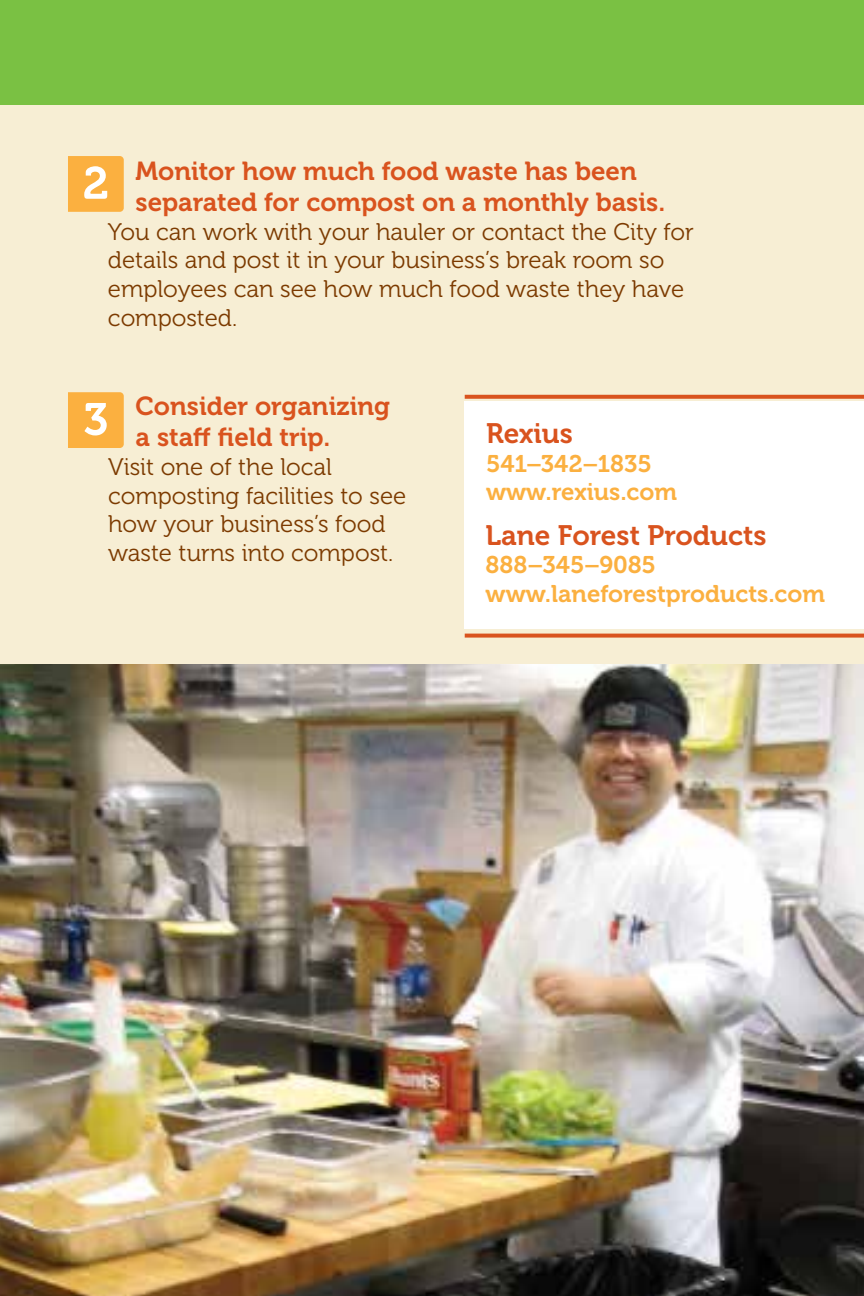
<style>
.page{position:relative;width:864px;height:1296px;background:#fff}
.page>*{position:absolute;margin:0;border:0;box-sizing:border-box;transform-origin:0 0}
.t1{font:28px "Museo 700";color:#d9531e}
.t2{font:26px/31.2px "Museo 700";color:#d9531e}
.t3{font:24px/28.8px "Museo 300";color:#7c3a00}
.t4{font:24px/28.8px "Museo 700";color:#fbb040}
</style>
<div class="page">
<div style="left:0;top:90px;width:864px;height:1206px;background:#f7eed4"></div>
<div style="left:0;top:0;width:864px;height:105px;background:#7ac143"></div>
<svg style="left:68px;top:156px;width:56px;height:56px;background:#fbba59"></svg>
<svg style="left:68px;top:392px;width:56px;height:56px;background:#fbba58"></svg>
<img style="left:0;top:664px;width:864px;height:632px">
<svg style="left:465px;top:395px;width:399px;height:4px;background:#da5b28"></svg>
<svg style="left:465px;top:634px;width:399px;height:4px;background:#dc6230"></svg>
<div style="left:465px;top:401px;width:399px;height:228px;background:#fff"></div>
<p class="t2" style="left:136px;top:155px;width:531px">Monitor how much food waste has been separated for compost on a monthly basis.</p>
<p class="t3" style="left:108px;top:217px;width:587px">You can work with your hauler or contact the City for details and post it in your business’s break room so employees can see how much food waste they have composted.</p>
<p class="t2" style="left:136px;top:390px;width:256px">Consider organizing a staff field trip.</p>
<p class="t3" style="left:108px;top:453px;width:300px">Visit one of the local composting facilities to see how your business’s food waste turns into compost.</p>
<p class="t1" style="left:486px;top:418px;width:88px">Rexius</p>
<p class="t4" style="left:486px;top:449px;width:192px">541–342–1835 www.rexius.com</p>
<p class="t1" style="left:486px;top:519px;width:283px">Lane Forest Products</p>
<p class="t4" style="left:486px;top:551px;width:341px">888–345–9085 www.laneforestproducts.com</p>
</div>
